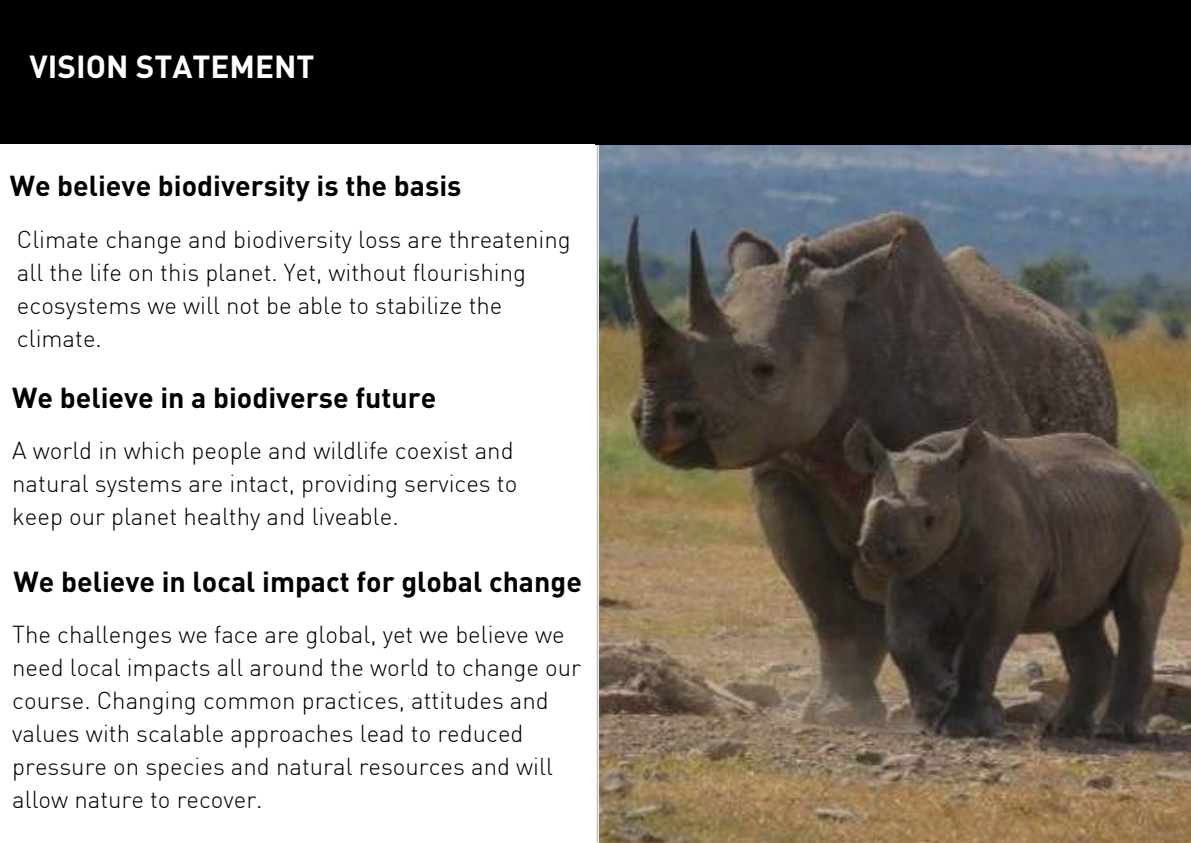
<style>
.page{position:relative;width:1191px;height:843px;background:#fff}
.page>*{position:absolute;margin:0;border:0;box-sizing:border-box;transform-origin:0 0}
.t1{font:31.5px ".F0 x 3 ea 5 bb 0";color:#fff}
.t2{font:28.5px ".F0 x 3 ea 5 bb 0";color:#000}
.t3{font:300 24px/33px "DIN";color:#000}
</style>
<div class="page">
<div style="left:0;top:0;width:595px;height:144px;background:#000"></div>
<hr style="left:596px;top:1px;width:2px;height:840px;background:#bcbdc0">
<img style="left:599px;top:145px;width:591px;height:697px">
<div style="left:595px;top:0;width:595px;height:145px;background:#010101"></div>
<h1 class="t1" style="left:30px;top:56px;width:286px">VISION STATEMENT</h1>
<p class="t2" style="left:10px;top:175px;width:453px">We believe biodiversity is the basis</p>
<p class="t3" style="left:17px;top:223px;width:555px">Climate change and biodiversity loss are threatening all the life on this planet. Yet, without flourishing ecosystems we will not be able to stabilize the climate.</p>
<p class="t2" style="left:12px;top:387px;width:425px">We believe in a biodiverse future</p>
<p class="t3" style="left:12px;top:433px;width:506px">A world in which people and wildlife coexist and natural systems are intact, providing services to keep our planet healthy and liveable.</p>
<p class="t2" style="left:14px;top:571px;width:569px">We believe in local impact for global change</p>
<p class="t3" style="left:12px;top:617px;width:570px">The challenges we face are global, yet we believe we need local impacts all around the world to change our course. Changing common practices, attitudes and values with scalable approaches lead to reduced pressure on species and natural resources and will allow nature to recover.</p>
</div>
